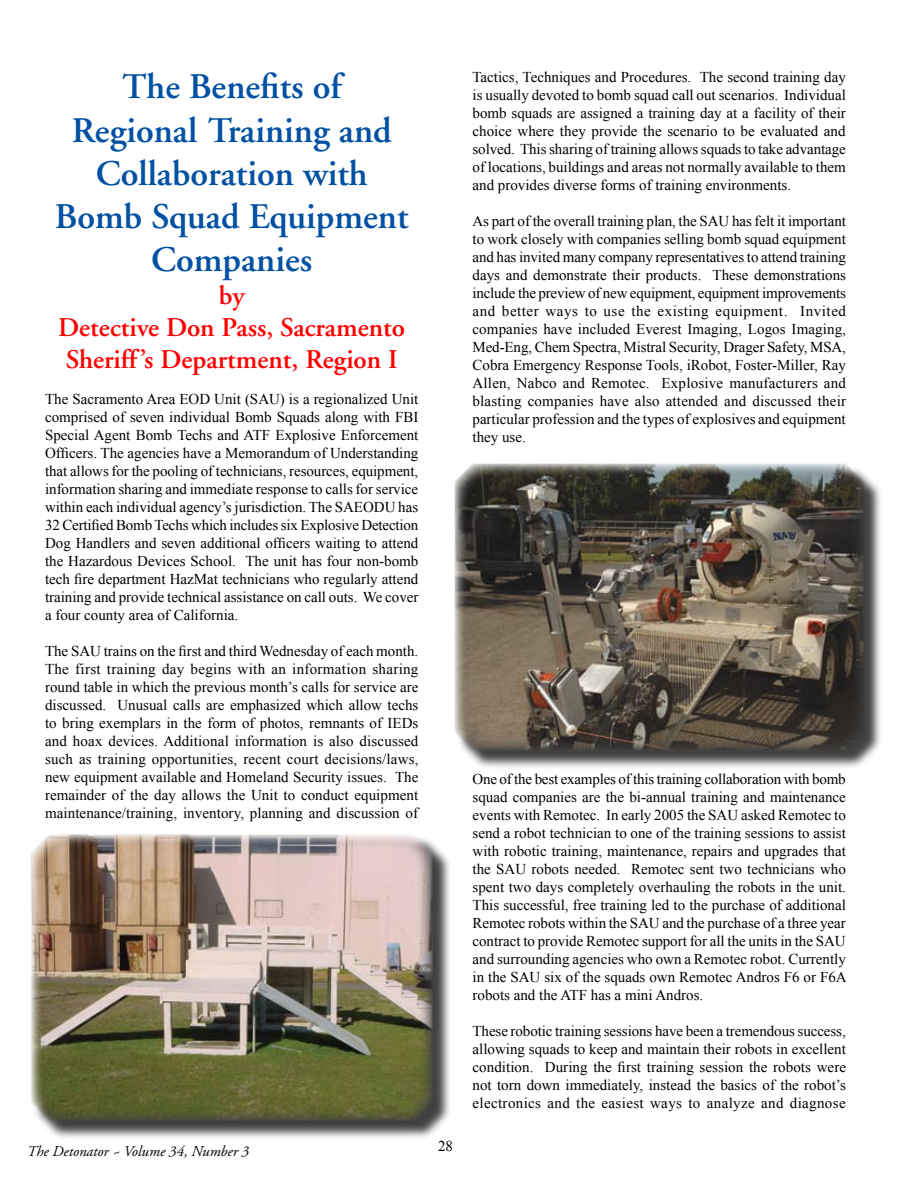
<style>
.page{position:relative;width:918px;height:1188px;background:#fff}
.page>*{position:absolute;margin:0;border:0;box-sizing:border-box;transform-origin:0 0}
.t1{font:600 36px/43.2px "Adobe Garamond";color:#0050a3;text-align:center}
.t2{font:600 27px/32.4px "Adobe Garamond";color:#f00;text-align:center}
.t3{font:15px/18px "Times New Roman";color:#000;text-align:justify}
.t4{font:italic 15px "Adobe Garamond";color:#000}
</style>
<div class="page">
<div style="left:32px;top:836px;width:421px;height:304px;background:#000;opacity:.75"></div>
<img style="left:31px;top:834px;width:402px;height:286px">
<div style="left:456px;top:465px;width:428px;height:305px;background:#000;opacity:.75"></div>
<img style="left:454px;top:464px;width:410px;height:286px">
<p class="t1" style="left:55px;top:66px;width:355px">The Benefits of<br>Regional Training and<br>Collaboration with<br>Bomb Squad Equipment<br>Companies</p>
<p class="t2" style="left:58px;top:279px;width:349px">by<br>Detective Don Pass, Sacramento<br>Sheriff’s Department, Region I</p>
<p class="t3" style="left:45px;top:390px;width:375px">The Sacramento Area EOD Unit (SAU) is a regionalized Unit comprised of seven individual Bomb Squads along with FBI Special Agent Bomb Techs and ATF Explosive Enforcement Officers. The agencies have a Memorandum of Understanding that allows for the pooling of technicians, resources, equipment, information sharing and immediate response to calls for service within each individual agency’s jurisdiction. The SAEODU has 32 Certified Bomb Techs which includes six Explosive Detection Dog Handlers and seven additional officers waiting to attend the Hazardous Devices School. The unit has four non-bomb tech fire department HazMat technicians who regularly attend training and provide technical assistance on call outs. We cover a four county area of California.</p>
<p class="t3" style="left:45px;top:642px;width:375px">The SAU trains on the first and third Wednesday of each month.<br>The first training day begins with an information sharing round table in which the previous month’s calls for service are discussed. Unusual calls are emphasized which allow techs to bring exemplars in the form of photos, remnants of IEDs and hoax devices. Additional information is also discussed such as training opportunities, recent court decisions/laws, new equipment available and Homeland Security issues. The remainder of the day allows the Unit to conduct equipment maintenance/training, inventory, planning and discussion of</p>
<p class="t4" style="left:27px;top:1143px;width:224px">The Detonator ~ Volume 34, Number 3</p>
<p class="t3" style="left:438px;top:1137px;width:16px">28</p>
<p class="t3" style="left:473px;top:68px;width:375px">Tactics, Techniques and Procedures. The second training day is usually devoted to bomb squad call out scenarios. Individual bomb squads are assigned a training day at a facility of their choice where they provide the scenario to be evaluated and solved. This sharing of training allows squads to take advantage of locations, buildings and areas not normally available to them and provides diverse forms of training environments.</p>
<p class="t3" style="left:473px;top:212px;width:375px">As part of the overall training plan, the SAU has felt it important to work closely with companies selling bomb squad equipment and has invited many company representatives to attend training days and demonstrate their products. These demonstrations include the preview of new equipment, equipment improvements and better ways to use the existing equipment. Invited companies have included Everest Imaging, Logos Imaging, Med-Eng, Chem Spectra, Mistral Security, Drager Safety, MSA, Cobra Emergency Response Tools, iRobot, Foster-Miller, Ray Allen, Nabco and Remotec. Explosive manufacturers and blasting companies have also attended and discussed their particular profession and the types of explosives and equipment they use.</p>
<p class="t3" style="left:473px;top:770px;width:376px">One of the best examples of this training collaboration with bomb squad companies are the bi-annual training and maintenance events with Remotec. In early 2005 the SAU asked Remotec to send a robot technician to one of the training sessions to assist with robotic training, maintenance, repairs and upgrades that the SAU robots needed. Remotec sent two technicians who spent two days completely overhauling the robots in the unit.<br>This successful, free training led to the purchase of additional Remotec robots within the SAU and the purchase of a three year contract to provide Remotec support for all the units in the SAU and surrounding agencies who own a Remotec robot. Currently in the SAU six of the squads own Remotec Andros F6 or F6A robots and the ATF has a mini Andros.</p>
<p class="t3" style="left:473px;top:1022px;width:375px">These robotic training sessions have been a tremendous success, allowing squads to keep and maintain their robots in excellent condition. During the first training session the robots were not torn down immediately, instead the basics of the robot’s electronics and the easiest ways to analyze and diagnose</p>
</div>
